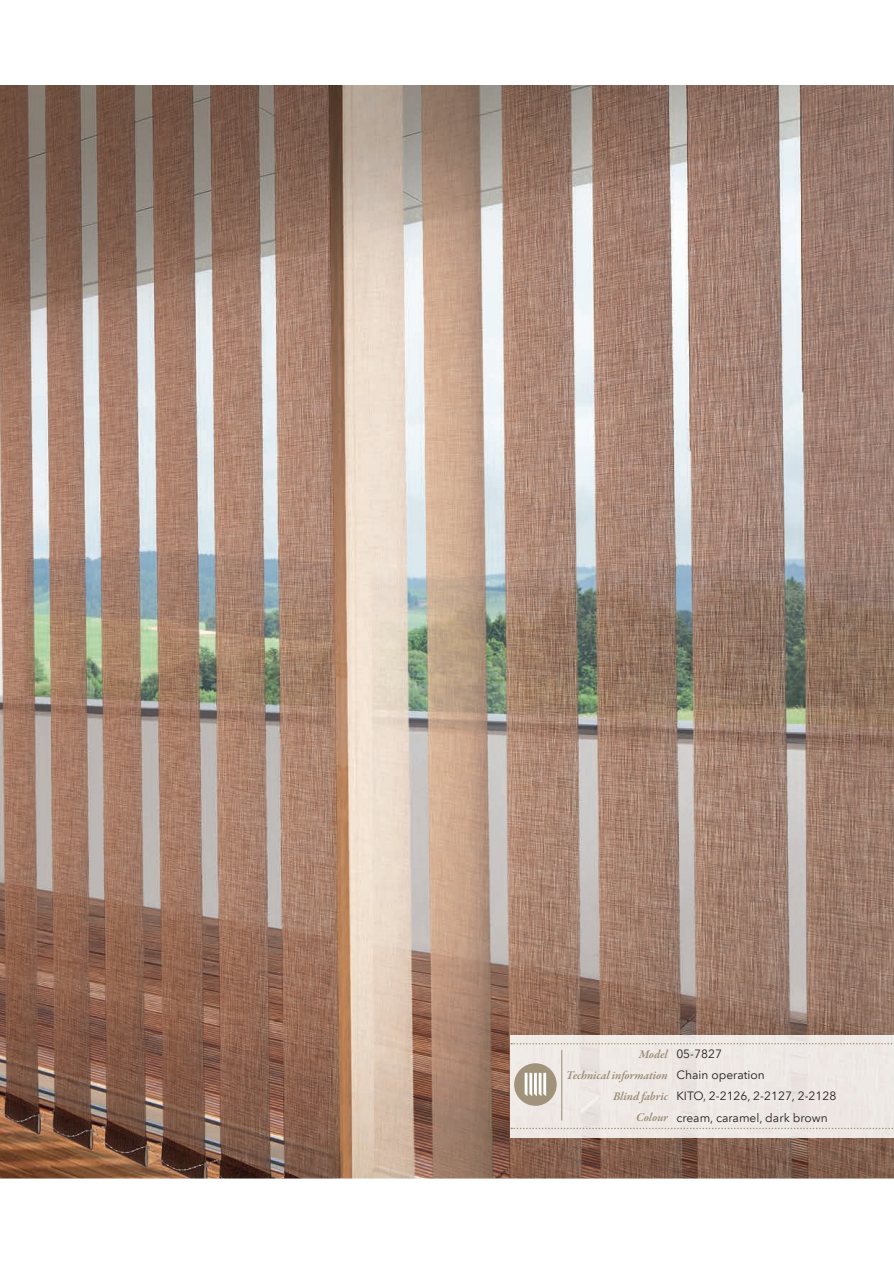
<style>
.page{position:relative;width:894px;height:1265px;background:#fff}
.page>*{position:absolute;margin:0;border:0;box-sizing:border-box;transform-origin:0 0}
.t1{font:italic 600 13.5px "Garamond Premr Pro";color:#998a75}
.t2{font:12px/21.3px "Avenir Next LT Com";color:#231f20}
.t3{font:italic 600 12px "Garamond Premr Pro";letter-spacing:-.005em;color:#998a75}
.s1{font-family:"Garamond Premr Pro";font-weight:600;font-style:italic;color:#998a75}
.s2{font-family:"Avenir Next LT Com";font-weight:400;font-style:normal;color:#231f20}
</style>
<div class="page">
<img style="left:0;top:85px;width:893px;height:1093px">
<div style="left:510px;top:1035px;width:383px;height:102px;background:#eee8e4"></div>
<div style="left:514px;top:1062px;width:42px;height:43px;background:#a1937b;border-radius:50%"></div>
<svg style="left:524px;top:1072px;width:22px;height:23px"></svg>
<hr style="left:561px;top:1049px;width:1px;height:71px;background:#998a75">
<svg style="left:511px;top:1042px;width:383px;height:2px"></svg>
<svg style="left:511px;top:1127px;width:383px;height:1px"></svg>
<p class="t1" style="left:845px;top:618px;width:8px">9</p>
<p class="t2" style="left:638px;top:1042px;width:85px"><span class="s1">Model</span> 05-7827</p>
<p class="t3" style="left:566px;top:1067px;width:200px">Technical information <span class="s2">Chain operation</span></p>
<p class="t2" style="left:636px;top:1085px;width:202px;text-indent:-23px"><span class="s1">Blind fabric</span> KITO, 2-2126, 2-2127, 2-2128<br><span class="s1">Colour</span> cream, caramel, dark brown</p>
</div>
